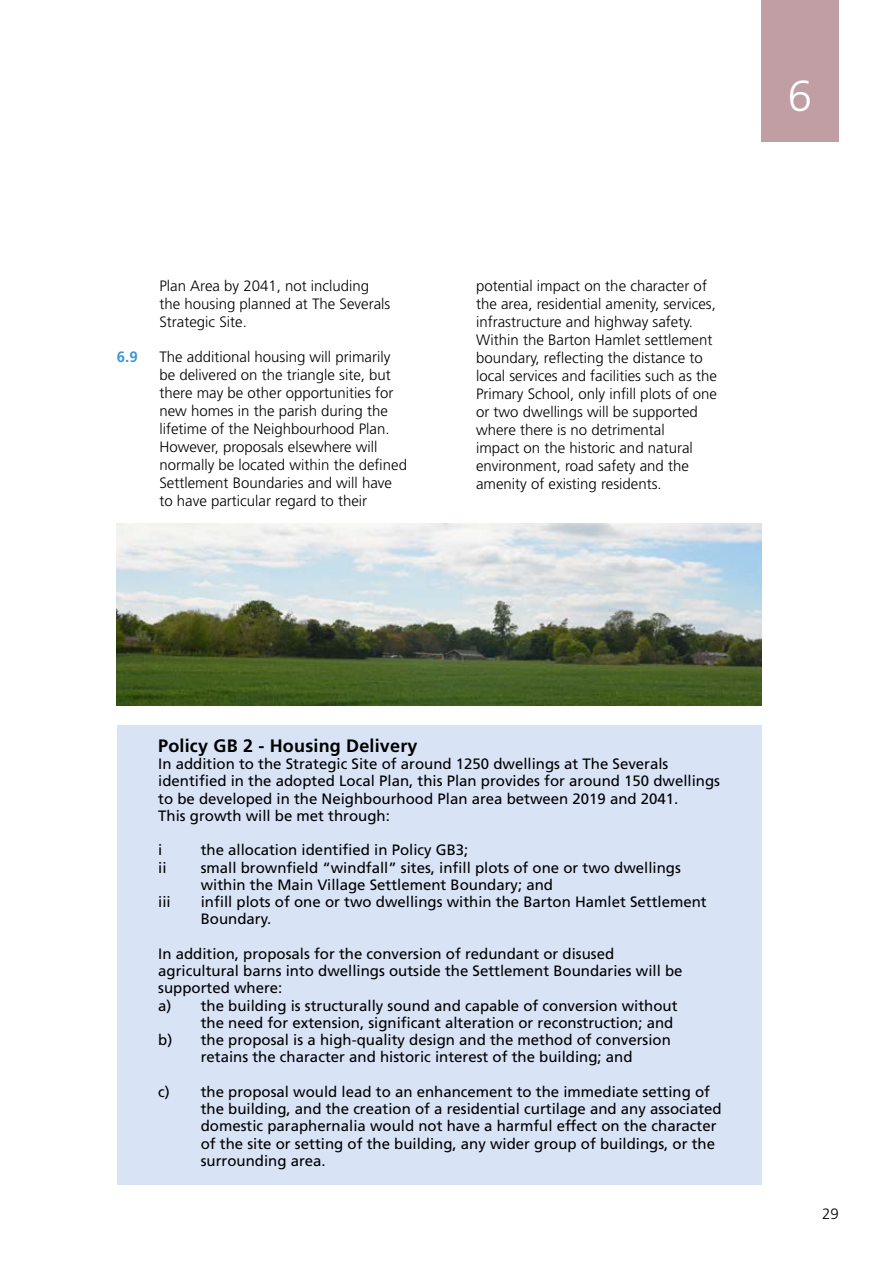
<style>
.page{position:relative;width:893px;height:1263px;background:#fff}
.page>*{position:absolute;margin:0;border:0;box-sizing:border-box;transform-origin:0 0}
.t1{font:300 43.5px "Frutiger";color:#fff}
.t2{font:700 18px "Frutiger";letter-spacing:.01em;color:#000}
.t3{font:15px/17.2px "Frutiger";color:#000}
.t4{font:300 15px/18px "Frutiger";color:#000}
.t5{font:700 15px "Frutiger";color:#3e98d4}
</style>
<div class="page">
<div style="left:117px;top:725px;width:644px;height:460px;background:#d8e4f6"></div>
<div style="left:761px;top:0;width:78px;height:142px;background:#c19da4"></div>
<img style="left:117px;top:523px;width:644px;height:183px">
<p class="t4" style="left:159px;top:277px;width:232px">Plan Area by 2041, not including the housing planned at The Severals<br>Strategic Site.</p>
<p class="t5" style="left:117px;top:348px;width:22px">6.9</p>
<p class="t4" style="left:159px;top:348px;width:249px">The additional housing will primarily be delivered on the triangle site, but there may be other opportunities for new homes in the parish during the lifetime of the Neighbourhood Plan.<br>However, proposals elsewhere will normally be located within the defined Settlement Boundaries and will have to have particular regard to their</p>
<p class="t4" style="left:476px;top:277px;width:242px">potential impact on the character of the area, residential amenity, services, infrastructure and highway safety.<br>Within the Barton Hamlet settlement boundary, reflecting the distance to local services and facilities such as the Primary School, only infill plots of one or two dwellings will be supported where there is no detrimental<br>impact on the historic and natural environment, road safety and the amenity of existing residents.</p>
<h1 class="t1" style="left:788px;top:71px;width:26px">6</h1>
<p class="t2" style="left:158px;top:735px;width:261px">Policy GB 2 - Housing Delivery</p>
<p class="t3" style="left:158px;top:755px;width:563px">In addition to the Strategic Site of around 1250 dwellings at The Severals identified in the adopted Local Plan, this Plan provides for around 150 dwellings to be developed in the Neighbourhood Plan area between 2019 and 2041.<br>This growth will be met through:</p>
<p class="t3" style="left:158px;top:841px;width:6px">i</p>
<p class="t3" style="left:201px;top:841px;width:269px">the allocation identified in Policy GB3;</p>
<p class="t3" style="left:158px;top:858px;width:10px">ii</p>
<p class="t3" style="left:201px;top:858px;width:482px">small brownfield “windfall” sites, infill plots of one or two dwellings within the Main Village Settlement Boundary; and</p>
<p class="t3" style="left:158px;top:893px;width:14px">iii</p>
<p class="t3" style="left:201px;top:893px;width:507px">infill plots of one or two dwellings within the Barton Hamlet Settlement<br>Boundary.</p>
<p class="t3" style="left:158px;top:945px;width:457px">In addition, proposals for the conversion of redundant or disused</p>
<p class="t3" style="left:158px;top:962px;width:526px">agricultural barns into dwellings outside the Settlement Boundaries will be</p>
<p class="t3" style="left:158px;top:979px;width:126px">supported where:</p>
<p class="t3" style="left:158px;top:996px;width:521px">a) the building is structurally sound and capable of conversion without</p>
<p class="t3" style="left:201px;top:1014px;width:474px">the need for extension, significant alteration or reconstruction; and</p>
<p class="t3" style="left:158px;top:1031px;width:514px">b) the proposal is a high-quality design and the method of conversion</p>
<p class="t3" style="left:201px;top:1048px;width:433px">retains the character and historic interest of the building; and</p>
<p class="t3" style="left:201px;top:1083px;width:522px;text-indent:-43px">c) the proposal would lead to an enhancement to the immediate setting of the building, and the creation of a residential curtilage and any associated domestic paraphernalia would not have a harmful effect on the character of the site or setting of the building, any wider group of buildings, or the surrounding area.</p>
<p class="t4" style="left:822px;top:1205px;width:18px">29</p>
</div>
